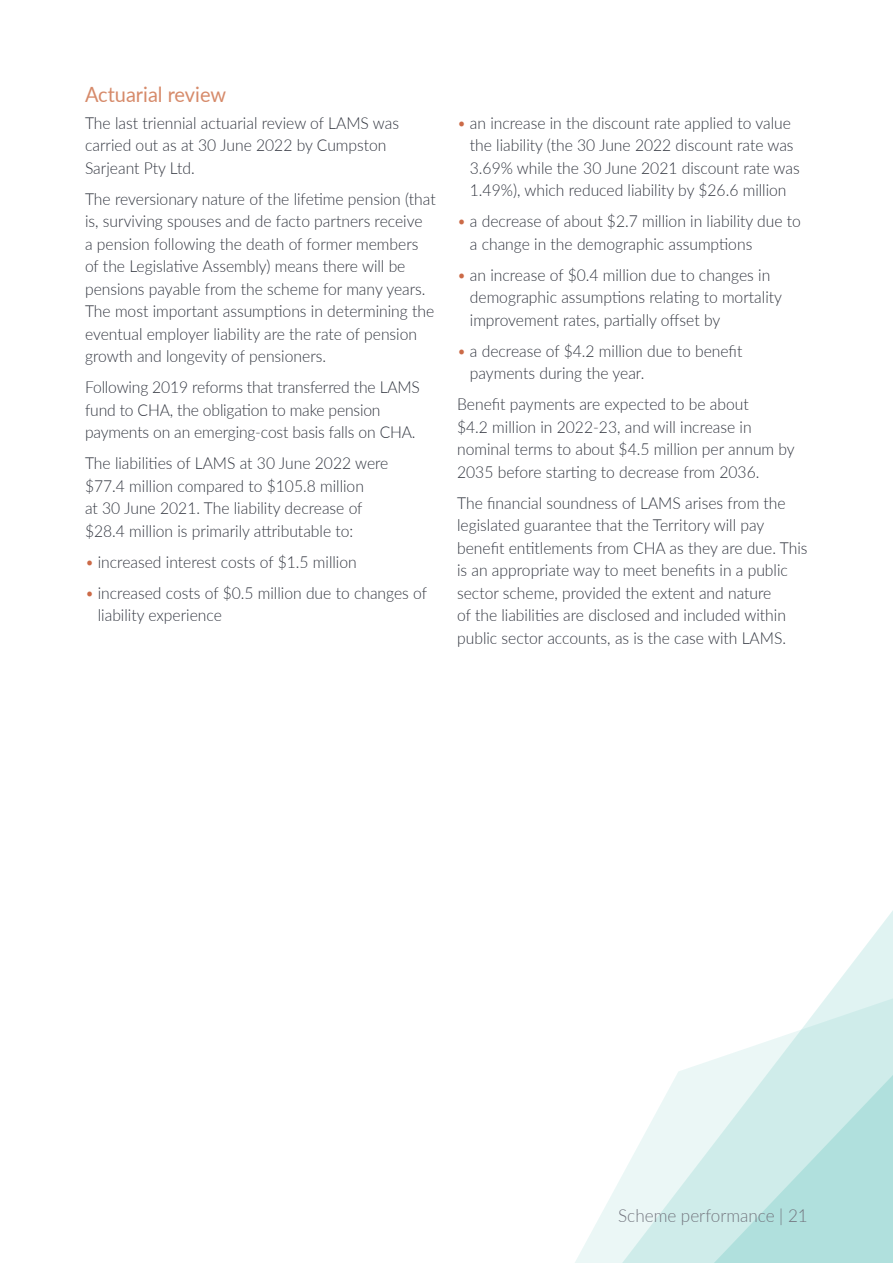
<style>
.page{position:relative;width:893px;height:1263px;background:#fff}
.page>*{position:absolute;margin:0;border:0;box-sizing:border-box;transform-origin:0 0}
.AR_Heading_3{font:21px "Lato";color:#d68a6a;scale:.95 1}
.AR_Footer{font:300 18px "Lato";color:#73767f;scale:.95 1}
.AR_Body_Text{font:300 16.5px/22.5px "Lato";color:#323640;scale:.95 1}
.s1{color:#cb6a47}
</style>
<div class="page">
<svg style="left:575px;top:947px;width:318px;height:316px"></svg>
<svg style="left:604px;top:967px;width:289px;height:296px"></svg>
<p class="AR_Heading_3" style="left:85px;top:79px;width:150px">Actuarial review</p>
<p class="AR_Body_Text" style="left:85px;top:111px;width:332px">The last triennial actuarial review of LAMS was carried out as at 30 June 2022 by Cumpston<br>Sarjeant Pty Ltd.</p>
<p class="AR_Body_Text" style="left:85px;top:187px;width:371px">The reversionary nature of the lifetime pension (that is, surviving spouses and de facto partners receive<br>a pension following the death of former members of the Legislative Assembly) means there will be pensions payable from the scheme for many years.<br>The most important assumptions in determining the eventual employer liability are the rate of pension growth and longevity of pensioners.</p>
<p class="AR_Body_Text" style="left:85px;top:375px;width:354px">Following 2019 reforms that transferred the LAMS fund to CHA, the obligation to make pension payments on an emerging-cost basis falls on CHA.</p>
<p class="AR_Body_Text" style="left:85px;top:451px;width:321px">The liabilities of LAMS at 30 June 2022 were $77.4 million compared to $105.8 million<br>at 30 June 2021. The liability decrease of $28.4 million is primarily attributable to:</p>
<p class="AR_Body_Text" style="left:85px;top:550px;width:288px"><span class="s1">•</span> increased interest costs of $1.5 million</p>
<p class="AR_Body_Text" style="left:98px;top:581px;width:348px;text-indent:-13px"><span class="s1">•</span> increased costs of $0.5 million due to changes of liability experience</p>
<p class="AR_Body_Text" style="left:470px;top:111px;width:349px;text-indent:-13px"><span class="s1">•</span> an increase in the discount rate applied to value the liability (the 30 June 2022 discount rate was 3.69% while the 30 June 2021 discount rate was 1.49%), which reduced liability by $26.6 million</p>
<p class="AR_Body_Text" style="left:470px;top:209px;width:350px;text-indent:-13px"><span class="s1">•</span> a decrease of about $2.7 million in liability due to a change in the demographic assumptions</p>
<p class="AR_Body_Text" style="left:470px;top:263px;width:330px;text-indent:-13px"><span class="s1">•</span> an increase of $0.4 million due to changes in demographic assumptions relating to mortality improvement rates, partially offset by</p>
<p class="AR_Body_Text" style="left:470px;top:339px;width:288px;text-indent:-13px"><span class="s1">•</span> a decrease of $4.2 million due to benefit payments during the year.</p>
<p class="AR_Body_Text" style="left:457px;top:392px;width:357px">Benefit payments are expected to be about<br>$4.2 million in 2022-23, and will increase in nominal terms to about $4.5 million per annum by 2035 before starting to decrease from 2036.</p>
<p class="AR_Body_Text" style="left:457px;top:491px;width:370px">The financial soundness of LAMS arises from the legislated guarantee that the Territory will pay benefit entitlements from CHA as they are due. This is an appropriate way to meet benefits in a public sector scheme, provided the extent and nature<br>of the liabilities are disclosed and included within public sector accounts, as is the case with LAMS.</p>
<p class="AR_Footer" style="left:618px;top:1203px;width:201px">Scheme performance | 21</p>
</div>
